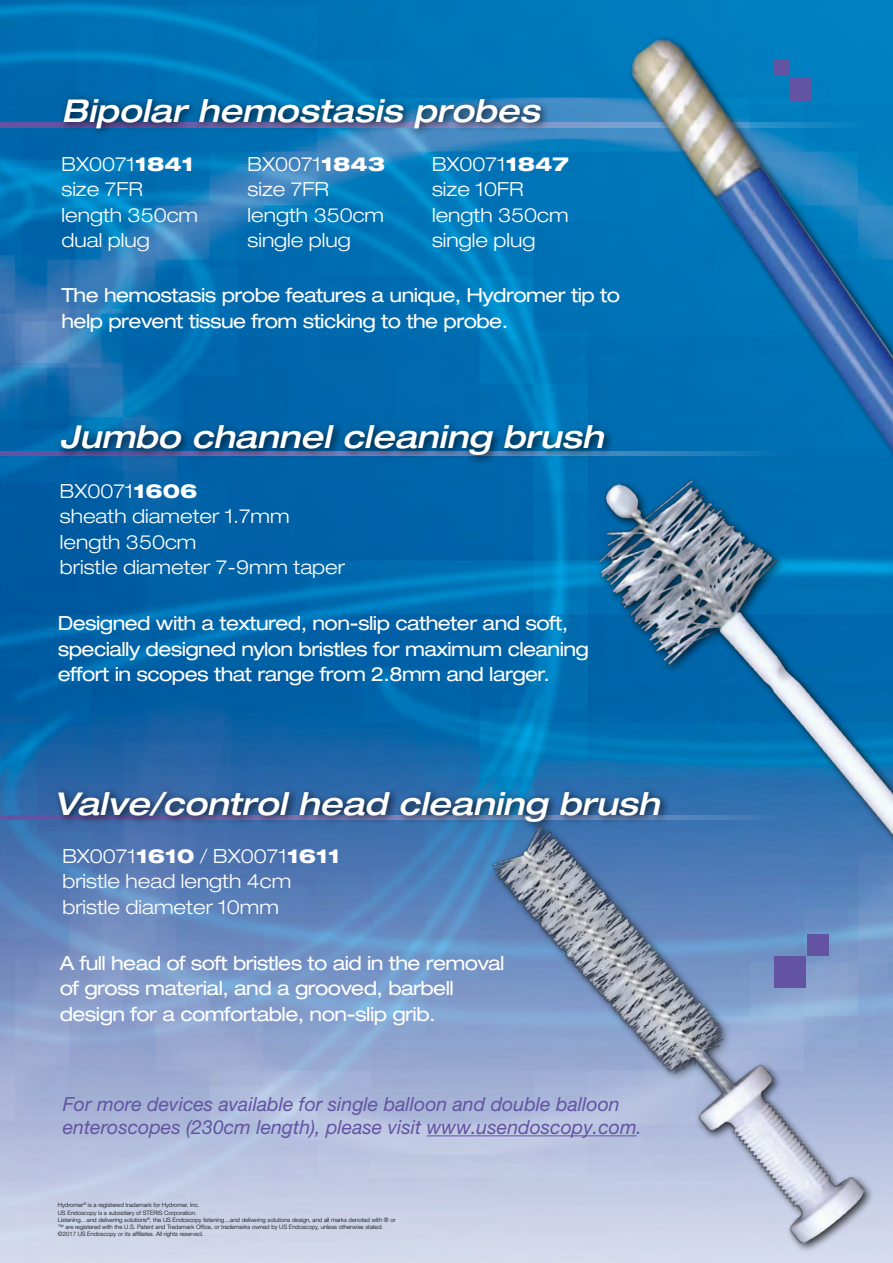
<style>
.page{position:relative;width:893px;height:1263px;background:#fff}
.page>*{position:absolute;margin:0;border:0;box-sizing:border-box;transform-origin:0 0}
.t1{font:italic 500 expanded 31.5px "Helvetica Neue LT Std";color:#fff}
.t2{font:expanded 19.5px/25.5px "Helvetica Neue LT Std";letter-spacing:-.03em;color:#fff}
.t3{font:300 expanded 19.5px/25.5px "Helvetica Neue LT Std";color:#fff}
.t4{font:italic 19.5px/22.5px "Helvetica Neue LT Pro";color:#6353a3}
.t5{font:300 6px/7.2px "Helvetica Neue LT Pro";color:#000}
.s1{font-weight:800}
</style>
<div class="page">
<img style="left:0;top:0;width:893px;height:1263px">
<img style="left:588px;top:518px;width:305px;height:338px">
<img style="left:486px;top:779px;width:386px;height:484px">
<div style="left:774px;top:957px;width:32px;height:31px;background:#6353a3"></div>
<div style="left:807px;top:934px;width:22px;height:21px;background:#6353a3"></div>
<hr style="left:427px;top:1135px;width:210px;height:1px;background:#6353a3">
<img style="left:0;top:1040px;width:24px;height:223px">
<hr style="left:0;top:123px;width:861px;height:4px;background:#6353a3">
<div style="left:59px;top:94px;width:492px;height:44px;background:#000;opacity:.75"></div>
<img style="left:505px;top:0;width:388px;height:518px">
<svg style="left:0;top:451px;width:778px;height:4px"></svg>
<svg style="left:0;top:816px;width:778px;height:4px"></svg>
<div style="left:56px;top:420px;width:558px;height:46px;background:#000;opacity:.75"></div>
<div style="left:53px;top:786px;width:618px;height:46px;background:#000;opacity:.75"></div>
<h1 class="t1" style="left:62px;top:91px;width:480px">Bipolar hemostasis probes</h1>
<h2 class="t3" style="left:62px;top:151px;width:138px">BX0071<span class="s1">1841 </span>size 7FR length 350cm dual plug</h2>
<h2 class="t3" style="left:248px;top:151px;width:139px">BX0071<span class="s1">1843 </span>size 7FR length 350cm single plug</h2>
<h2 class="t3" style="left:432px;top:151px;width:138px">BX0071<span class="s1">1847 </span>size 10FR length 350cm single plug</h2>
<h2 class="t2" style="left:62px;top:282px;width:560px">The hemostasis probe features a unique, Hydromer tip to help prevent tissue from sticking to the probe.</h2>
<h1 class="t1" style="left:60px;top:417px;width:545px">Jumbo channel cleaning brush</h1>
<h2 class="t3" style="left:60px;top:478px;width:287px">BX0071<span class="s1">1606<br></span>sheath diameter 1.7mm length 350cm<br>bristle diameter 7-9mm taper</h2>
<h2 class="t2" style="left:58px;top:610px;width:532px">Designed with a textured, non-slip catheter and soft, specially designed nylon bristles for maximum cleaning effort in scopes that range from 2.8mm and larger.</h2>
<h1 class="t1" style="left:54px;top:784px;width:607px">Valve/control head cleaning brush</h1>
<h2 class="t3" style="left:62px;top:843px;width:279px">BX0071<span class="s1">1610</span> / BX0071<span class="s1">1611 </span>bristle head length 4cm bristle diameter 10mm</h2>
<h2 class="t2" style="left:60px;top:949px;width:446px">A full head of soft bristles to aid in the removal of gross material, and a grooved, barbell design for a comfortable, non-slip grib.</h2>
<h2 class="t4" style="left:63px;top:1093px;width:581px">For more devices available for single balloon and double balloon enteroscopes (230cm length), please visit www.usendoscopy.com.</h2>
<p class="t5" style="left:58px;top:1201px;width:339px">Hydromer<sup>®</sup> is a registered trademark for Hydromer, Inc.<br>US Endoscopy is a subsidiary of STERIS Corporation.<br>Listening…and delivering solutions<sup>®</sup>, the US Endoscopy listening…and delivering solutions design, and all marks denoted with ® or ™ are registered with the U.S. Patent and Trademark Office, or trademarks owned by US Endoscopy, unless otherwise stated. ©2017 US Endoscopy or its affiliates. All rights reserved.</p>
</div>
